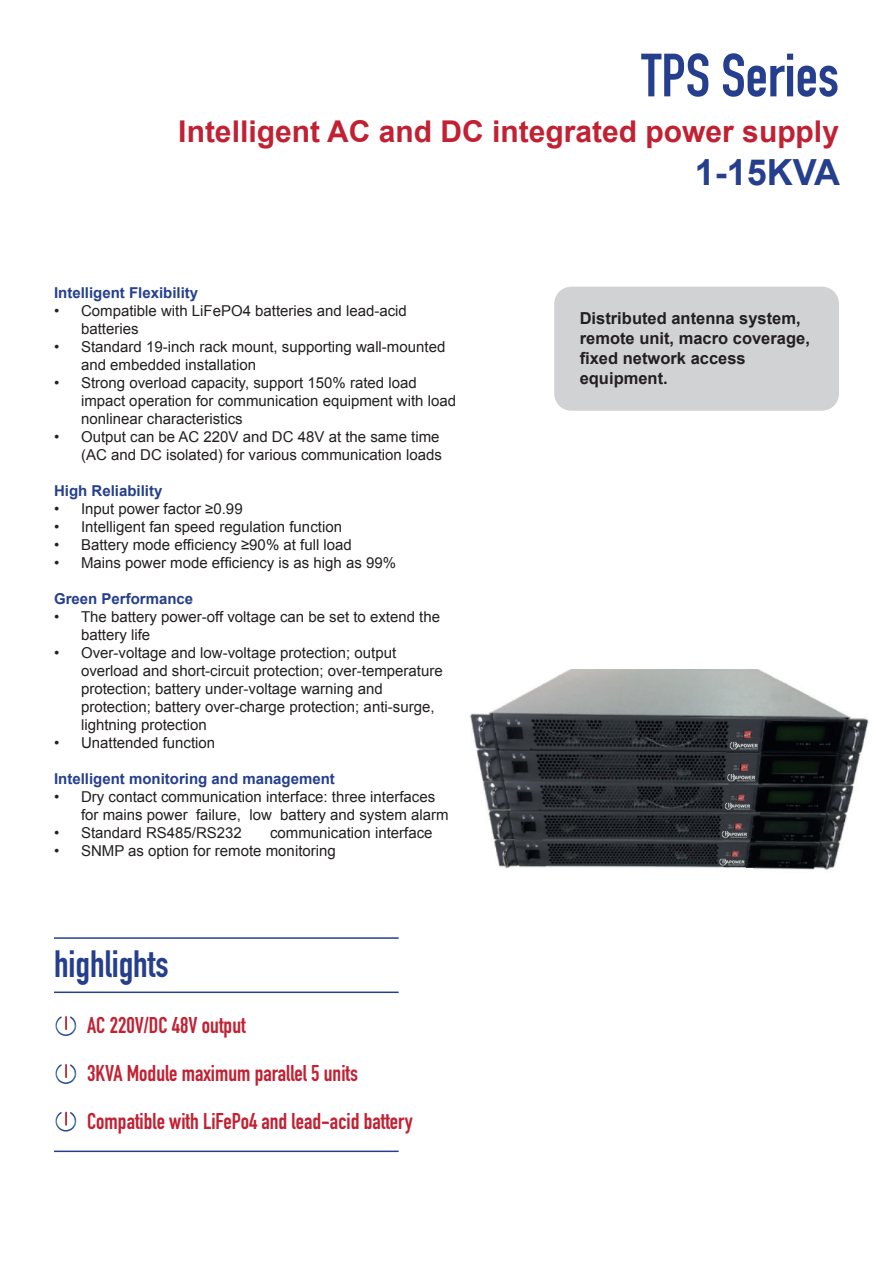
<style>
.page{position:relative;width:893px;height:1263px;background:#fff}
.page>*{position:absolute;margin:0;border:0;box-sizing:border-box;transform-origin:0 0}
.t1{font:700 60px "DIN Condensed";color:#253f8e}
.t2{font:700 37.5px "DIN Condensed";color:#253f8e}
.t3{font:700 36px "Arial";color:#253f8e}
.t4{font:700 30px "Arial";color:#c12132}
.t5{font:700 22.5px/48px "DIN Condensed";color:#c12132}
.t6{font:700 16.5px/19.8px "Arial";color:#231f20}
.t7{font:15px/18px "Arial";color:#231f20}
.t8{font:700 15px "Arial";color:#253f8e}
</style>
<div class="page">
<div style="left:554px;top:287px;width:285px;height:124px;background:#d1d2d4;border-radius:17px"></div>
<svg style="left:55px;top:1016px;width:21px;height:20px"></svg>
<svg style="left:55px;top:1064px;width:21px;height:20px"></svg>
<svg style="left:55px;top:1112px;width:21px;height:19px"></svg>
<hr style="left:54px;top:1150px;width:345px;height:2px;background:#253f8e">
<hr style="left:54px;top:937px;width:345px;height:2px;background:#253f8e">
<hr style="left:54px;top:991px;width:345px;height:2px;background:#253f8e">
<img style="left:469px;top:669px;width:400px;height:201px">
<h1 class="t1" style="left:641px;top:35px;width:199px">TPS Series</h1>
<h3 class="t4" style="left:178px;top:111px;width:662px">Intelligent AC and DC integrated power supply</h3>
<h3 class="t3" style="left:695px;top:148px;width:147px">1-15KVA</h3>
<p class="t8" style="left:54px;top:282px;width:146px">Intelligent Flexibility</p>
<p class="t7" style="left:81px;top:301px;width:327px;text-indent:-27px">• Compatible with LiFePO4 batteries and lead-acid batteries</p>
<p class="t7" style="left:81px;top:337px;width:366px;text-indent:-27px">• Standard 19-inch rack mount, supporting wall-mounted and embedded installation</p>
<p class="t7" style="left:81px;top:373px;width:377px;text-indent:-27px">• Strong overload capacity, support 150% rated load impact operation for communication equipment with load nonlinear characteristics</p>
<p class="t7" style="left:54px;top:427px;width:389px;text-align:right">• Output can be AC 220V and DC 48V at the same time (AC and DC isolated) for various communication loads</p>
<p class="t8" style="left:54px;top:480px;width:110px">High Reliability</p>
<p class="t7" style="left:54px;top:499px;width:190px">• Input power factor ≥0.99</p>
<p class="t7" style="left:54px;top:517px;width:289px">• Intelligent fan speed regulation function</p>
<p class="t7" style="left:54px;top:535px;width:299px">• Battery mode efficiency ≥90% at full load</p>
<p class="t7" style="left:54px;top:553px;width:344px">• Mains power mode efficiency is as high as 99%</p>
<p class="t8" style="left:54px;top:588px;width:141px">Green Performance</p>
<p class="t7" style="left:81px;top:607px;width:361px;text-indent:-27px">• The battery power-off voltage can be set to extend the battery life</p>
<p class="t7" style="left:81px;top:643px;width:363px;text-indent:-27px">• Over-voltage and low-voltage protection; output overload and short-circuit protection; over-temperature protection; battery under-voltage warning and protection; battery over-charge protection; anti-surge, lightning protection</p>
<p class="t7" style="left:54px;top:733px;width:163px">• Unattended function</p>
<p class="t8" style="left:54px;top:768px;width:282px">Intelligent monitoring and management</p>
<p class="t7" style="left:81px;top:787px;width:369px;text-indent:-27px">• Dry contact communication interface: three interfaces for mains power failure, low battery and system alarm</p>
<p class="t7" style="left:54px;top:823px;width:189px">• Standard RS485/RS232</p>
<p class="t7" style="left:270px;top:823px;width:164px">communication interface</p>
<p class="t7" style="left:54px;top:841px;width:283px">• SNMP as option for remote monitoring</p>
<h2 class="t2" style="left:54px;top:938px;width:116px">highlights</h2>
<h3 class="t5" style="left:87px;top:1001px;width:327px">AC 220V/DC 48V output<br>3KVA Module maximum parallel 5 units<br>Compatible with LiFePo4 and lead-acid battery</h3>
<p class="t6" style="left:580px;top:309px;width:232px">Distributed antenna system, remote unit, macro coverage, fixed network access equipment.</p>
</div>
